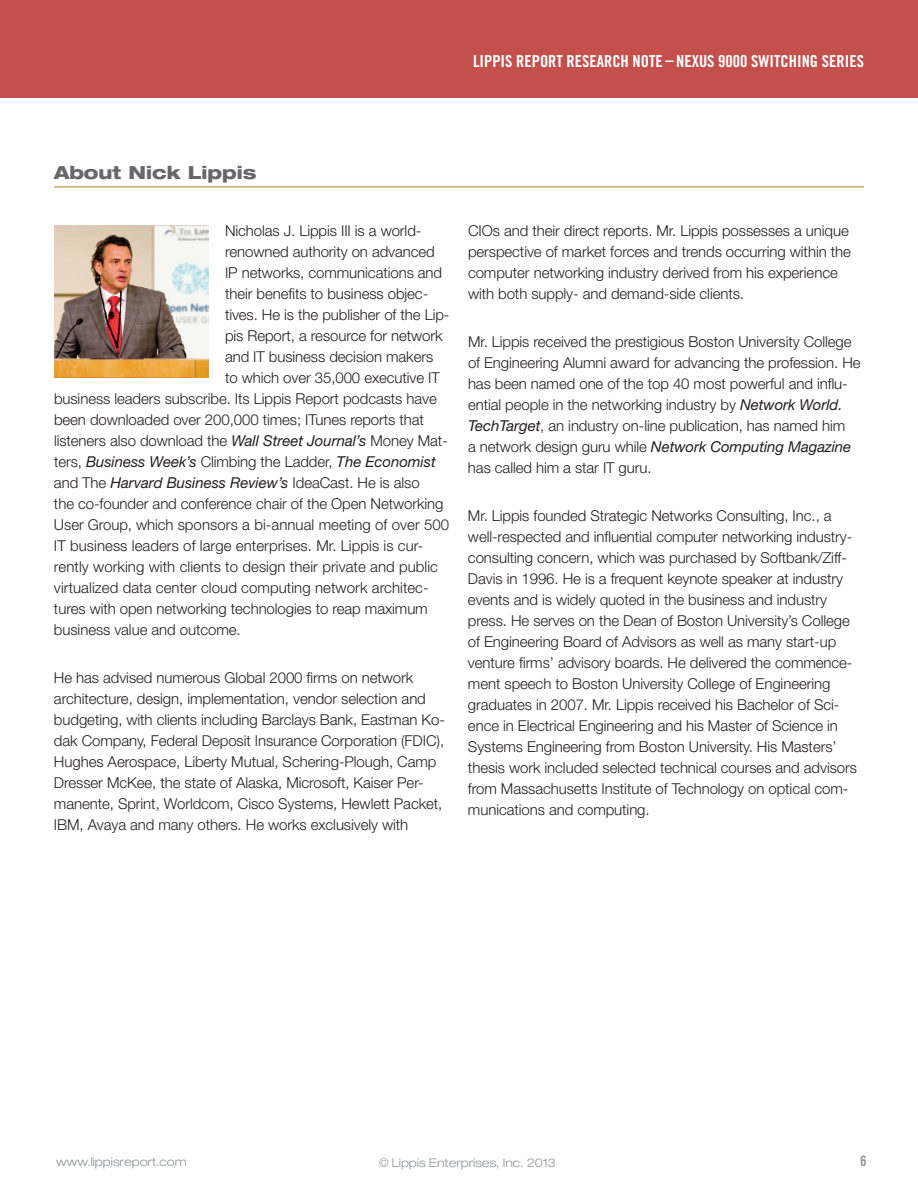
<style>
.page{position:relative;width:918px;height:1188px;background:#fff}
.page>*{position:absolute;margin:0;border:0;box-sizing:border-box;transform-origin:0 0}
.t1{font:800 expanded 18px "Helvetica Neue LT Std";color:#67676a}
.t2{font:16.5px "Trade Gothic LT Std Bd Cn 20";color:#fff}
.t3{font:300 15px/21px "Helvetica Neue LT Std";letter-spacing:-.005em;color:#231f20}
.t4{font:italic 15px "Helvetica Neue LT Std";letter-spacing:-.005em;color:#231f20}
.t5{font:15px "Bebas Neue";color:#939598}
.t6{font:300 expanded 12px "Helvetica Neue LT Std";letter-spacing:-.005em;color:#939598}
.s1{font-family:"Bebas Neue"}
.s2{font-weight:400;font-style:italic}
.s3{font-weight:300;font-style:normal}
</style>
<div class="page">
<div style="left:0;top:0;width:918px;height:98px;background:#c3504d"></div>
<hr style="left:54px;top:186px;width:810px;height:2px;background:#c2ab62">
<img style="left:54px;top:225px;width:154px;height:153px">
<p class="t2" style="left:473px;top:51px;width:392px">LIPPIS REPORT RESEARCH NOTE <span class="s1">–</span> NEXUS 9000 SWITCHING SERIES</p>
<p class="t1" style="left:54px;top:161px;width:204px">About Nick Lippis</p>
<p class="t3" style="left:225px;top:220px;width:198px">Nicholas J. Lippis III is a world-</p>
<p class="t3" style="left:225px;top:241px;width:211px">renowned authority on advanced</p>
<p class="t3" style="left:225px;top:262px;width:219px">IP networks, communications and</p>
<p class="t3" style="left:225px;top:283px;width:205px">their benefits to business objec-</p>
<p class="t3" style="left:225px;top:304px;width:226px">tives. He is the publisher of the Lip-</p>
<p class="t3" style="left:225px;top:325px;width:219px">pis Report, a resource for network</p>
<p class="t3" style="left:225px;top:346px;width:210px">and IT business decision makers</p>
<p class="t3" style="left:225px;top:367px;width:216px">to which over 35,000 executive IT</p>
<p class="t3" style="left:54px;top:388px;width:384px">business leaders subscribe. Its Lippis Report podcasts have</p>
<p class="t3" style="left:54px;top:409px;width:371px">been downloaded over 200,000 times; ITunes reports that</p>
<p class="t3" style="left:54px;top:430px;width:395px">listeners also download the <span class="s2">Wall Street Journal’s</span> Money Mat-</p>
<p class="t4" style="left:54px;top:452px;width:383px"><span class="s3">ters,</span> Business Week’s <span class="s3">Climbing the Ladder,</span> The Economist</p>
<p class="t3" style="left:54px;top:472px;width:367px">and The <span class="s2">Harvard Business Review’s</span> IdeaCast. He is also</p>
<p class="t3" style="left:54px;top:493px;width:391px">the co-founder and conference chair of the Open Networking</p>
<p class="t3" style="left:54px;top:514px;width:397px">User Group, which sponsors a bi-annual meeting of over 500</p>
<p class="t3" style="left:54px;top:535px;width:371px">IT business leaders of large enterprises. Mr. Lippis is cur-</p>
<p class="t3" style="left:54px;top:556px;width:386px">rently working with clients to design their private and public</p>
<p class="t3" style="left:54px;top:577px;width:376px">virtualized data center cloud computing network architec-</p>
<p class="t3" style="left:54px;top:598px;width:375px">tures with open networking technologies to reap maximum</p>
<p class="t3" style="left:54px;top:619px;width:188px">business value and outcome.</p>
<p class="t3" style="left:54px;top:667px;width:392px">He has advised numerous Global 2000 firms on network architecture, design, implementation, vendor selection and budgeting, with clients including Barclays Bank, Eastman Ko&shy;dak Company, Federal Deposit Insurance Corporation (FDIC), Hughes Aerospace, Liberty Mutual, Schering-Plough, Camp Dresser McKee, the state of Alaska, Microsoft, Kaiser Per&shy;manente, Sprint, Worldcom, Cisco Systems, Hewlett Packet, IBM, Avaya and many others. He works exclusively with</p>
<p class="t3" style="left:468px;top:220px;width:384px">CIOs and their direct reports. Mr. Lippis possesses a unique perspective of market forces and trends occurring within the computer networking industry derived from his experience with both supply- and demand-side clients.</p>
<p class="t3" style="left:468px;top:331px;width:394px">Mr. Lippis received the prestigious Boston University College of Engineering Alumni award for advancing the profession. He has been named one of the top 40 most powerful and influ&shy;ential people in the networking industry by <span class="s2">Network World.<br>TechTarget</span>, an industry on-line publication, has named him<br>a network design guru while <span class="s2">Network Computing Magazine </span>has called him a star IT guru.</p>
<p class="t3" style="left:468px;top:505px;width:390px">Mr. Lippis founded Strategic Networks Consulting, Inc., a well-respected and influential computer networking industry&shy;consulting concern, which was purchased by Softbank/Ziff-Davis in 1996. He is a frequent keynote speaker at industry events and is widely quoted in the business and industry press. He serves on the Dean of Boston University’s College of Engineering Board of Advisors as well as many start-up venture firms’ advisory boards. He delivered the commence&shy;ment speech to Boston University College of Engineering graduates in 2007. Mr. Lippis received his Bachelor of Sci&shy;ence in Electrical Engineering and his Master of Science in Systems Engineering from Boston University. His Masters’ thesis work included selected technical courses and advisors from Massachusetts Institute of Technology on optical com&shy;munications and computing.</p>
<p class="t6" style="left:56px;top:1155px;width:132px">www.lippisreport.com</p>
<p class="t6" style="left:379px;top:1156px;width:178px">© Lippis Enterprises, Inc. 2013</p>
<p class="t5" style="left:861px;top:1153px;width:7px">6</p>
</div>
